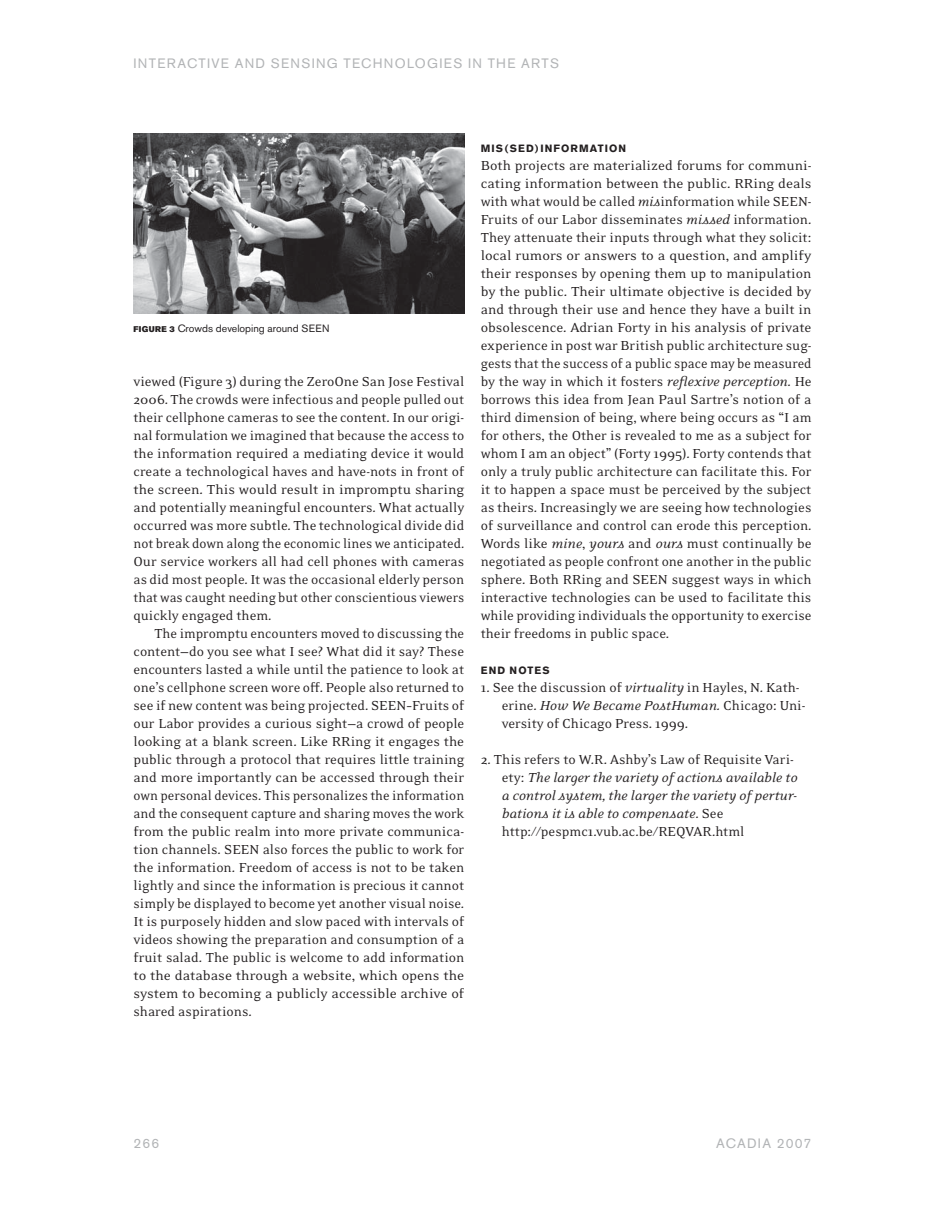
<style>
.page{position:relative;width:945px;height:1215px;background:#fff}
.page>*{position:absolute;margin:0;border:0;box-sizing:border-box;transform-origin:0 0}
.t1{font:15px/18px "Eidetic Neo OT";color:#231f20;text-align:justify}
.t2{font:italic 15px/18px "Eidetic Neo OT";color:#231f20}
.t3{font:13.5px "Akzidenz Grotesk BE";letter-spacing:.095em;color:#b2b4b6}
.t4{font:10.5px "Akzidenz Grotesk BE";color:#231f20}
.t5{font:700 10.5px "Akzidenz Grotesk BE";letter-spacing:.11em;color:#231f20}
.s1{font-family:"Akzidenz Grotesk BE Super";font-size:8.25px}
.s2{font-style:italic}
.s3{font-style:normal}
</style>
<div class="page">
<img style="left:134px;top:134px;width:330px;height:180px">
<p class="t3" style="left:134px;top:58px;width:427px">INTERACTIVE AND SENSING TECHNOLOGIES IN THE ARTS</p>
<p class="t4" style="left:134px;top:324px;width:198px"><span class="s1">FIGURE 3</span> Crowds developing around SEEN</p>
<p class="t1" style="left:134px;top:373px;width:332px">viewed (Figure 3) during the ZeroOne San Jose Festival 2006. The crowds were infectious and people pulled out their cellphone cameras to see the content. In our origi&shy;nal formulation we imagined that because the access to the information required a mediating device it would create a technological haves and have-nots in front of the screen. This would result in impromptu sharing and potentially meaningful encounters. What actually occurred was more subtle. The technological divide did not break down along the economic lines we anticipated.<br>Our service workers all had cell phones with cameras as did most people. It was the occasional elderly person that was caught needing but other conscientious viewers quickly engaged them.</p>
<p class="t1" style="left:134px;top:625px;width:332px;text-indent:21px">The impromptu encounters moved to discussing the content—do you see what I see? What did it say? These encounters lasted a while until the patience to look at one’s cellphone screen wore off. People also returned to see if new content was being projected. SEEN–Fruits of our Labor provides a curious sight—a crowd of people looking at a blank screen. Like RRing it engages the public through a protocol that requires little training and more importantly can be accessed through their own personal devices. This personalizes the information and the consequent capture and sharing moves the work from the public realm into more private communica&shy;tion channels. SEEN also forces the public to work for the information. Freedom of access is not to be taken lightly and since the information is precious it cannot simply be displayed to become yet another visual noise.<br>It is purposely hidden and slow paced with intervals of videos showing the preparation and consumption of a fruit salad. The public is welcome to add information to the database through a website, which opens the system to becoming a publicly accessible archive of shared aspirations.</p>
<p class="t5" style="left:481px;top:144px;width:147px">MIS(SED)INFORMATION</p>
<p class="t1" style="left:481px;top:157px;width:332px">Both projects are materialized forums for communi&shy;cating information between the public. RRing deals with what would be called <span class="s2">mis</span>information while SEEN-Fruits of our Labor disseminates <span class="s2">missed</span> information.<br>They attenuate their inputs through what they solicit: local rumors or answers to a question, and amplify their responses by opening them up to manipulation by the public. Their ultimate objective is decided by and through their use and hence they have a built in obsolescence. Adrian Forty in his analysis of private experience in post war British public architecture sug&shy;gests that the success of a public space may be measured by the way in which it fosters <span class="s2">reflexive perception</span>. He borrows this idea from Jean Paul Sartre’s notion of a third dimension of being, where being occurs as “I am for others, the Other is revealed to me as a subject for whom I am an object” (Forty 1995). Forty contends that only a truly public architecture can facilitate this. For it to happen a space must be perceived by the subject as theirs. Increasingly we are seeing how technologies of surveillance and control can erode this perception.<br>Words like <span class="s2">mine</span>, <span class="s2">yours</span> and <span class="s2">ours</span> must continually be negotiated as people confront one another in the public sphere. Both RRing and SEEN suggest ways in which interactive technologies can be used to facilitate this while providing individuals the opportunity to exercise their freedoms in public space.</p>
<p class="t5" style="left:481px;top:666px;width:71px">END NOTES</p>
<p class="t1" style="left:502px;top:679px;width:305px;text-align:left;text-indent:-21px">1. See the discussion of <span class="s2">virtuality</span> in Hayles, N. Kath&shy;erine. <span class="s2">How We Became PostHuman.</span> Chicago: Uni&shy;versity of Chicago Press. 1999.</p>
<p class="t2" style="left:502px;top:751px;width:297px;text-indent:-21px"><span class="s3">2. This refers to W.R. Ashby’s Law of Requisite Vari&shy;ety:</span> The larger the variety of actions available to a control system, the larger the variety of pertur&shy;bations it is able to compensate<span class="s3">. See http://pespmc1.vub.ac.be/REQVAR.html</span></p>
<p class="t3" style="left:134px;top:1138px;width:27px">266</p>
<p class="t3" style="left:716px;top:1138px;width:97px">ACADIA 2007</p>
</div>
